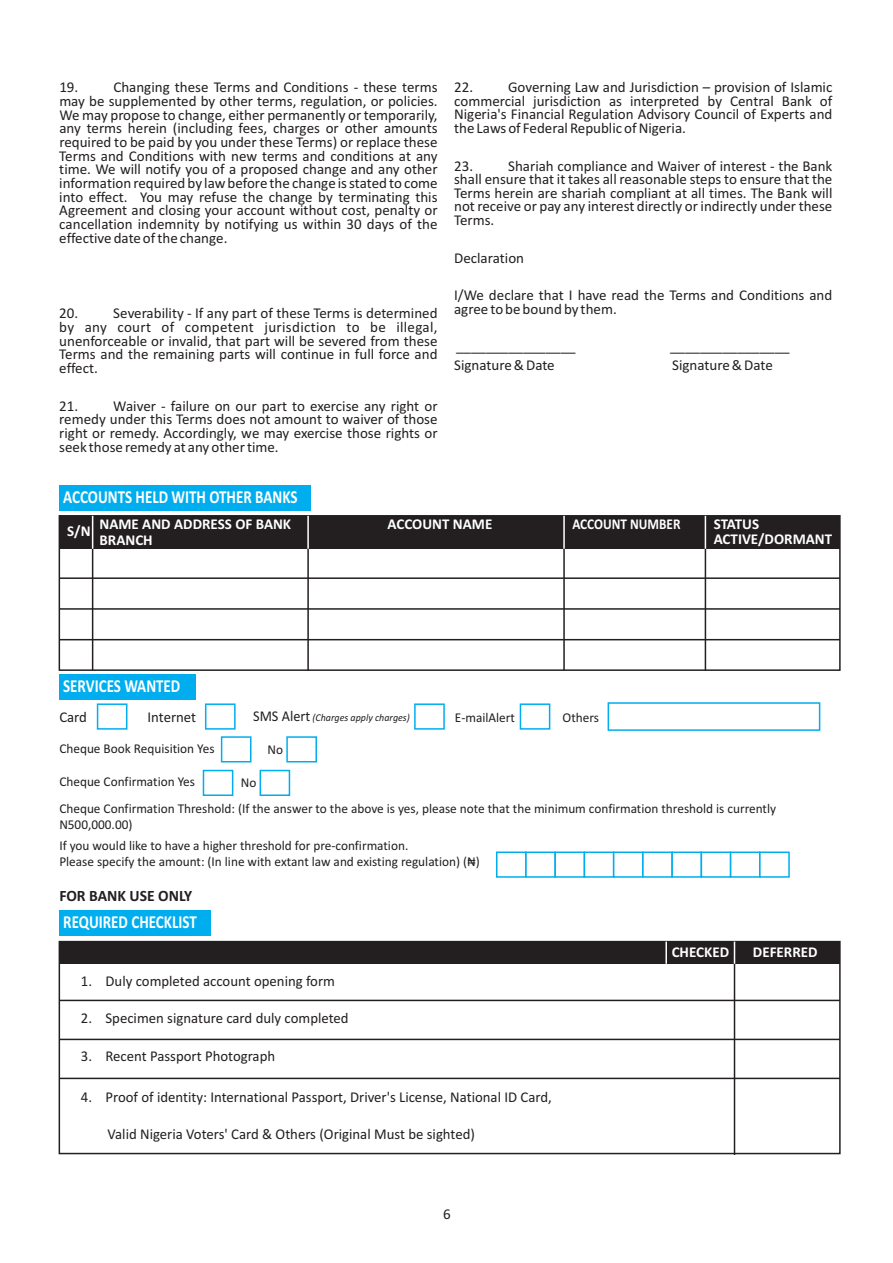
<style>
.page{position:relative;width:893px;height:1263px;background:#fff}
.page>*{position:absolute;margin:0;border:0;box-sizing:border-box;transform-origin:0 0}
.t1{font:700 18.3px "Calibri";color:#fff;scale:.82 1}
.t2{font:700 15.9px "Calibri";color:#231f20}
.t3{font:15px/13.6px "Calibri";color:#231f20;text-align:justify}
.t4{font:700 15px/15.5px "Calibri";color:#fff}
.t5{font:700 15px "Calibri";color:#fff;scale:.89 1}
.t6{font:13.5px/25.8px "Calibri";color:#231f20}
.t7{font:italic 10.5px "Calibri";color:#231f20;scale:.95 1}
.s1{font-style:normal;font-size:15px}
</style>
<div class="page">
<div style="left:59px;top:485px;width:251px;height:25px;background:#00aeef"></div>
<div style="left:59px;top:515px;width:782px;height:156px;border:2px solid #231f20"></div>
<div style="left:59px;top:516px;width:781px;height:33px;background:#231f20"></div>
<hr style="left:59px;top:577px;width:781px;height:2px;background:#231f20">
<hr style="left:59px;top:608px;width:781px;height:2px;background:#231f20">
<hr style="left:59px;top:639px;width:781px;height:1px;background:#231f20">
<div style="left:59px;top:674px;width:136px;height:26px;background:#00aeef"></div>
<svg style="left:96px;top:703px;width:32px;height:27px"></svg>
<svg style="left:414px;top:703px;width:31px;height:27px"></svg>
<svg style="left:519px;top:703px;width:32px;height:27px"></svg>
<svg style="left:607px;top:702px;width:214px;height:29px"></svg>
<svg style="left:204px;top:703px;width:48px;height:60px"></svg>
<svg style="left:286px;top:736px;width:31px;height:27px"></svg>
<svg style="left:202px;top:769px;width:32px;height:27px"></svg>
<svg style="left:259px;top:769px;width:32px;height:27px"></svg>
<svg style="left:496px;top:851px;width:294px;height:27px"></svg>
<div style="left:59px;top:911px;width:152px;height:25px;background:#00aeef"></div>
<div style="left:59px;top:941px;width:782px;height:213px;border:2px solid #231f20"></div>
<div style="left:59px;top:941px;width:781px;height:23px;background:#231f20"></div>
<hr style="left:59px;top:1000px;width:781px;height:1px;background:#231f20">
<hr style="left:734px;top:941px;width:1px;height:214px;background:#231f20">
<svg style="left:734px;top:941px;width:1px;height:23px"></svg>
<hr style="left:665px;top:941px;width:2px;height:23px;background:#fff">
<hr style="left:59px;top:1039px;width:781px;height:1px;background:#231f20">
<hr style="left:59px;top:1078px;width:781px;height:1px;background:#231f20">
<hr style="left:307px;top:516px;width:2px;height:155px;background:#231f20">
<hr style="left:307px;top:516px;width:2px;height:33px;background:#fff">
<hr style="left:563px;top:516px;width:2px;height:155px;background:#231f20">
<hr style="left:563px;top:516px;width:2px;height:33px;background:#fff">
<hr style="left:705px;top:516px;width:1px;height:155px;background:#231f20">
<hr style="left:705px;top:516px;width:1px;height:33px;background:#fff">
<svg style="left:468px;top:860px;width:7px;height:3px"></svg>
<hr style="left:92px;top:516px;width:1px;height:155px;background:#231f20">
<hr style="left:92px;top:516px;width:1px;height:33px;background:#fff">
<p class="t3" style="left:59px;top:82px;width:380px">19. Changing these Terms and Conditions - these terms may be supplemented by other terms, regulation, or policies.<br>We may propose to change, either permanently or temporarily, any terms herein (including fees, charges or other amounts required to be paid by you under these Terms) or replace these Terms and Conditions with new terms and conditions at any time. We will notify you of a proposed change and any other information required by law before the change is stated to come into effect. You may refuse the change by terminating this Agreement and closing your account without cost, penalty or cancellation indemnity by notifying us within 30 days of the effective date of the change.</p>
<p class="t3" style="left:59px;top:308px;width:380px">20. Severability - If any part of these Terms is determined by any court of competent jurisdiction to be illegal, unenforceable or invalid, that part will be severed from these Terms and the remaining parts will continue in full force and effect.</p>
<p class="t3" style="left:59px;top:400px;width:380px">21. Waiver - failure on our part to exercise any right or remedy under this Terms does not amount to waiver of those right or remedy. Accordingly, we may exercise those rights or seek those remedy at any other time.</p>
<p class="t3" style="left:454px;top:82px;width:380px">22. Governing Law and Jurisdiction – provision of Islamic commercial jurisdiction as interpreted by Central Bank of Nigeria's Financial Regulation Advisory Council of Experts and the Laws of Federal Republic of Nigeria.</p>
<p class="t3" style="left:454px;top:160px;width:380px">23. Shariah compliance and Waiver of interest - the Bank shall ensure that it takes all reasonable steps to ensure that the Terms herein are shariah compliant at all times. The Bank will not receive or pay any interest directly or indirectly under these Terms.</p>
<p class="t3" style="left:454px;top:252px;width:72px">Declaration</p>
<p class="t3" style="left:454px;top:289px;width:380px">I/We declare that I have read the Terms and Conditions and agree to be bound by them.</p>
<p class="t3" style="left:456px;top:341px;width:121px">________________</p>
<p class="t3" style="left:670px;top:341px;width:121px">________________</p>
<p class="t3" style="left:454px;top:359px;width:102px">Signature &amp; Date</p>
<p class="t3" style="left:672px;top:359px;width:102px">Signature &amp; Date</p>
<p class="t1" style="left:63px;top:489px;width:287px">ACCOUNTS HELD WITH OTHER BANKS</p>
<p class="t4" style="left:67px;top:525px;width:25px">S/N</p>
<p class="t4" style="left:100px;top:518px;width:193px">NAME AND ADDRESS OF BANK<br>BRANCH</p>
<p class="t4" style="left:387px;top:518px;width:106px">ACCOUNT NAME</p>
<p class="t5" style="left:572px;top:518px;width:123px">ACCOUNT NUMBER</p>
<p class="t4" style="left:714px;top:518px;width:120px;line-height:15px">STATUS<br>ACTIVE/DORMANT</p>
<p class="t1" style="left:63px;top:678px;width:144px">SERVICES WANTED</p>
<p class="t3" style="left:59px;top:711px;width:29px">Card</p>
<p class="t3" style="left:148px;top:711px;width:50px">Internet</p>
<p class="t7" style="left:253px;top:713px;width:167px"><span class="s1">SMS Alert</span> (Charges apply charges)</p>
<p class="t6" style="left:455px;top:705px;width:62px">E-mailAlert</p>
<p class="t6" style="left:562px;top:705px;width:38px">Others</p>
<p class="t6" style="left:59px;top:736px;width:157px">Cheque Book Requisition Yes</p>
<p class="t6" style="left:268px;top:737px;width:17px">No</p>
<p class="t6" style="left:59px;top:770px;width:137px">Cheque Confirmation Yes</p>
<p class="t6" style="left:59px;top:771px;width:718px;text-indent:181px">No<br>Cheque Confirmation Threshold: (If the answer to the above is yes, please note that the minimum confirmation threshold is currently</p>
<p class="t6" style="left:59px;top:816px;width:351px;line-height:20.1px">N500,000.00)<br>If you would like to have a higher threshold for pre-confirmation.</p>
<p class="t6" style="left:59px;top:850px;width:422px">Please specify the amount: (In line with extant law and existing regulation) (N)</p>
<p class="t2" style="left:59px;top:889px;width:135px">FOR BANK USE ONLY</p>
<p class="t1" style="left:63px;top:914px;width:164px">REQUIRED CHECKLIST</p>
<p class="t3" style="left:81px;top:975px;width:256px">1. Duly completed account opening form</p>
<p class="t3" style="left:81px;top:1013px;width:269px">2. Specimen signature card duly completed</p>
<p class="t3" style="left:81px;top:1050px;width:196px">3. Recent Passport Photograph</p>
<p class="t3" style="left:81px;top:1092px;width:472px">4. Proof of identity: International Passport, Driver's License, National ID Card,</p>
<p class="t3" style="left:108px;top:1128px;width:369px">Valid Nigeria Voters' Card &amp; Others (Original Must be sighted)</p>
<p class="t3" style="left:443px;top:1208px;width:9px">6</p>
<p class="t4" style="left:672px;top:945px;width:59px">CHECKED</p>
<p class="t4" style="left:753px;top:945px;width:66px">DEFERRED</p>
</div>
